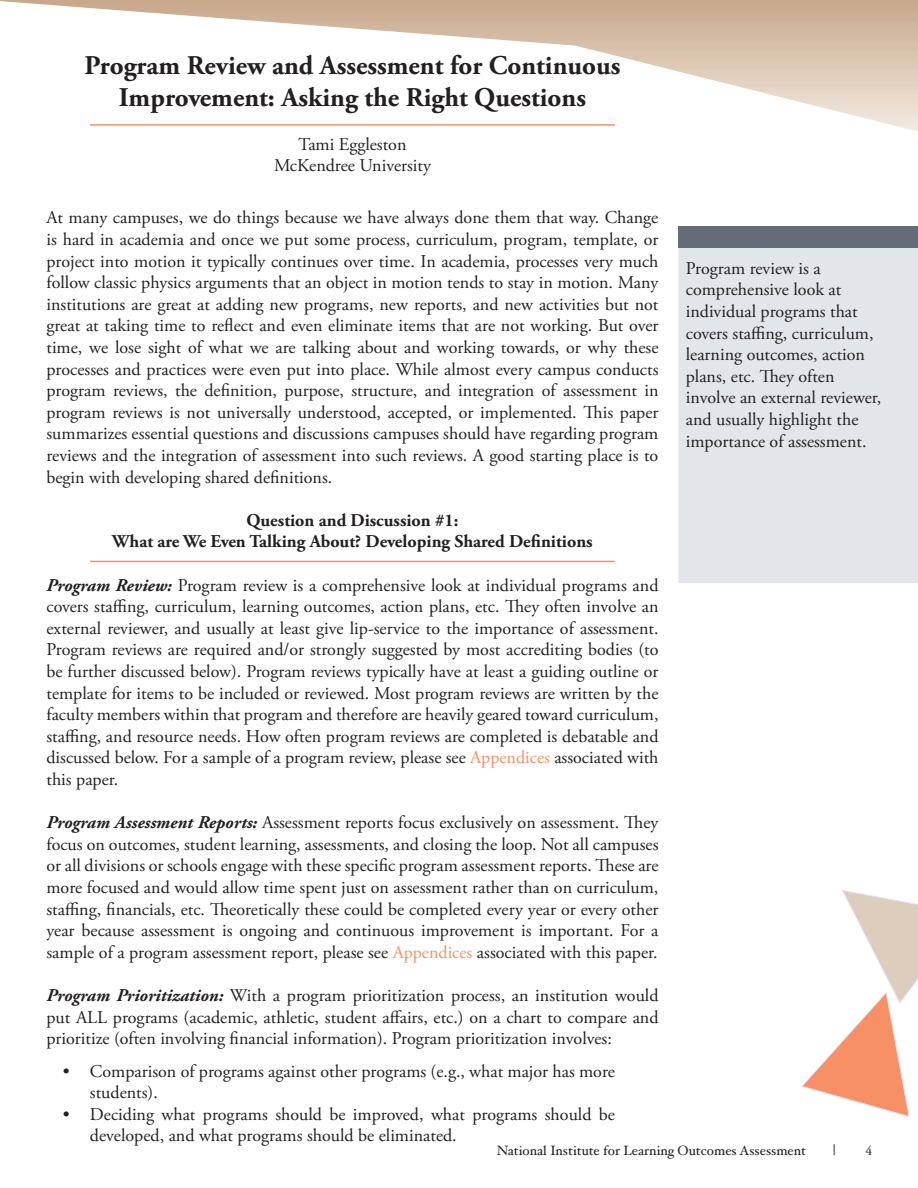
<style>
.page{position:relative;width:918px;height:1188px;background:#fff}
.page>*{position:absolute;margin:0;border:0;box-sizing:border-box;transform-origin:0 0}
.t1{font:700 27px/32.4px "Adobe Garamond Pro";color:#231f20;text-align:center}
.t2{font:18px/21.6px "Adobe Garamond Pro";color:#231f20;text-align:justify}
.t3{font:700 18px/21.6px "Adobe Garamond Pro";color:#231f20;text-align:center}
.t4{font:15px "Hoefler Text";color:#231f20}
.t5{font:13.5px "Hoefler Text";color:#231f20}
.t6{font:13.5px "Adobe Garamond Pro";color:#231f20}
.s1{font-weight:700;font-style:italic}
.s2{color:#f79064}
</style>
<div class="page">
<svg style="left:0;top:0;width:918px;height:132px"></svg>
<svg style="left:678px;top:248px;width:240px;height:335px;background:#e2e5e9"></svg>
<div style="left:678px;top:226px;width:240px;height:22px;background:#646d77"></div>
<svg style="left:801px;top:890px;width:117px;height:227px"></svg>
<hr style="left:90px;top:124px;width:525px;height:2px;background:#f79064">
<hr style="left:90px;top:561px;width:525px;height:1px;background:#f79064">
<h1 class="t1" style="left:84px;top:50px;width:538px">Program Review and Assessment for Continuous<br>Improvement: Asking the Right Questions</h1>
<p class="t2" style="left:274px;top:134px;width:158px;text-align:center">Tami Eggleston<br>McKendree University</p>
<p class="t2" style="left:46px;top:207px;width:614px">At many campuses, we do things because we have always done them that way. Change is hard in academia and once we put some process, curriculum, program, template, or project into motion it typically continues over time. In academia, processes very much follow classic physics arguments that an object in motion tends to stay in motion. Many institutions are great at adding new programs, new reports, and new activities but not great at taking time to reflect and even eliminate items that are not working. But over time, we lose sight of what we are talking about and working towards, or why these processes and practices were even put into place. While almost every campus conducts program reviews, the definition, purpose, structure, and integration of assessment in program reviews is not universally understood, accepted, or implemented. This paper summarizes essential questions and discussions campuses should have regarding program reviews and the integration of assessment into such reviews. A good starting place is to begin with developing shared definitions.</p>
<p class="t3" style="left:112px;top:510px;width:482px">Question and Discussion #1:<br>What are We Even Talking About? Developing Shared Definitions</p>
<p class="t2" style="left:46px;top:575px;width:614px"><span class="s1">Program Review:</span> Program review is a comprehensive look at individual programs and covers staffing, curriculum, learning outcomes, action plans, etc. They often involve an external reviewer, and usually at least give lip-service to the importance of assessment.<br>Program reviews are required and/or strongly suggested by most accrediting bodies (to be further discussed below). Program reviews typically have at least a guiding outline or template for items to be included or reviewed. Most program reviews are written by the faculty members within that program and therefore are heavily geared toward curriculum, staffing, and resource needs. How often program reviews are completed is debatable and discussed below. For a sample of a program review, please see <span class="s2">Appendices</span> associated with this paper.</p>
<p class="t2" style="left:46px;top:812px;width:614px"><span class="s1">Program Assessment Reports:</span> Assessment reports focus exclusively on assessment. They focus on outcomes, student learning, assessments, and closing the loop. Not all campuses or all divisions or schools engage with these specific program assessment reports. These are more focused and would allow time spent just on assessment rather than on curriculum, staffing, financials, etc. Theoretically these could be completed every year or every other year because assessment is ongoing and continuous improvement is important. For a sample of a program assessment report, please see <span class="s2">Appendices</span> associated with this paper.</p>
<p class="t2" style="left:46px;top:985px;width:614px"><span class="s1">Program Prioritization:</span> With a program prioritization process, an institution would put ALL programs (academic, athletic, student affairs, etc.) on a chart to compare and prioritize (often involving financial information). Program prioritization involves:</p>
<p class="t2" style="left:90px;top:1061px;width:526px;text-indent:-27px">• Comparison of programs against other programs (e.g., what major has more students).</p>
<p class="t2" style="left:90px;top:1104px;width:527px;text-indent:-27px">• Deciding what programs should be improved, what programs should be developed, and what programs should be eliminated.</p>
<p class="t2" style="left:686px;top:258px;width:197px;text-align:left">Program review is a comprehensive look at individual programs that covers staffing, curriculum, learning outcomes, action plans, etc. They often involve an external reviewer, and usually highlight the importance of assessment.</p>
<p class="t5" style="left:497px;top:1143px;width:311px">National Institute for Learning Outcomes Assessment</p>
<p class="t4" style="left:833px;top:1141px;width:4px">|</p>
<p class="t6" style="left:866px;top:1143px;width:8px">4</p>
</div>
